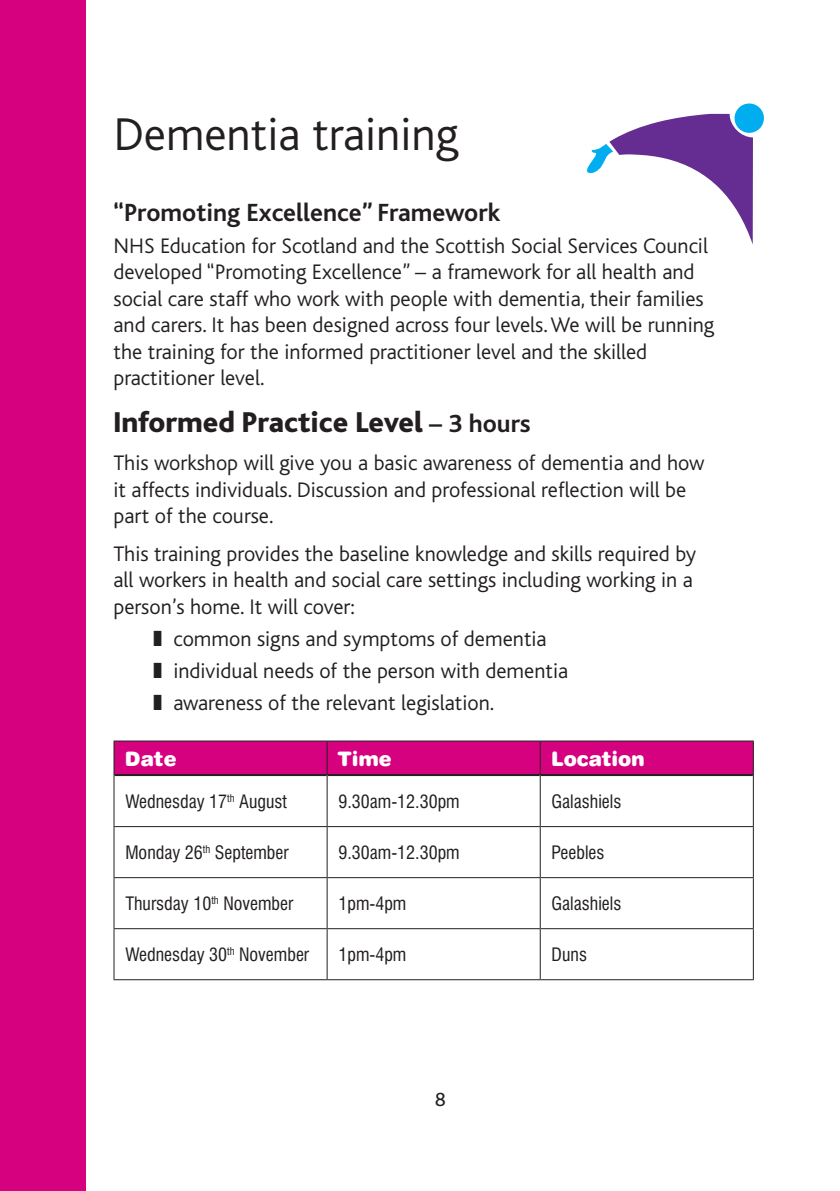
<style>
.page{position:relative;width:840px;height:1191px;background:#fff}
.page>*{position:absolute;margin:0;border:0;box-sizing:border-box;transform-origin:0 0}
.t1{font:300 48px "Bliss";color:#231f20}
.t2{font:800 30px "Bliss";color:#231f20}
.t3{font:700 26px "Bliss";color:#231f20}
.t4{font:300 22px/26.4px "Bliss";color:#231f20}
.t5{font:20px "Swiss 721 BT Black Rounded";letter-spacing:-.005em;color:#fff}
.t6{font:20px "Bliss";color:#231f20}
.t7{font:condensed 18px "Swiss 721 BT";color:#231f20}
.s1{font-weight:700;font-size:26px}
</style>
<div class="page">
<div style="left:0;top:0;width:85px;height:1191px;background:#d6017f"></div>
<div style="left:114px;top:741px;width:638px;height:33px;background:#d6017f"></div>
<hr style="left:114px;top:774px;width:212px;height:2px;background:#231f20">
<hr style="left:327px;top:774px;width:212px;height:2px;background:#231f20">
<hr style="left:540px;top:774px;width:212px;height:2px;background:#231f20">
<hr style="left:113px;top:826px;width:214px;height:1px;background:#231f20">
<hr style="left:327px;top:826px;width:213px;height:1px;background:#231f20">
<hr style="left:540px;top:826px;width:213px;height:1px;background:#231f20">
<hr style="left:113px;top:877px;width:214px;height:1px;background:#231f20">
<hr style="left:327px;top:877px;width:213px;height:1px;background:#231f20">
<hr style="left:540px;top:877px;width:213px;height:1px;background:#231f20">
<hr style="left:113px;top:928px;width:214px;height:1px;background:#231f20">
<hr style="left:327px;top:928px;width:213px;height:1px;background:#231f20">
<hr style="left:540px;top:928px;width:213px;height:1px;background:#231f20">
<hr style="left:113px;top:979px;width:214px;height:1px;background:#231f20">
<hr style="left:327px;top:979px;width:213px;height:1px;background:#231f20">
<hr style="left:540px;top:979px;width:213px;height:1px;background:#231f20">
<hr style="left:113px;top:775px;width:1px;height:51px;background:#231f20">
<hr style="left:113px;top:827px;width:1px;height:50px;background:#231f20">
<hr style="left:113px;top:878px;width:1px;height:50px;background:#231f20">
<hr style="left:113px;top:929px;width:1px;height:50px;background:#231f20">
<hr style="left:326px;top:775px;width:1px;height:51px;background:#231f20">
<hr style="left:539px;top:775px;width:1px;height:51px;background:#231f20">
<hr style="left:752px;top:775px;width:1px;height:51px;background:#231f20">
<hr style="left:326px;top:827px;width:1px;height:50px;background:#231f20">
<hr style="left:539px;top:827px;width:1px;height:50px;background:#231f20">
<hr style="left:752px;top:827px;width:1px;height:50px;background:#231f20">
<hr style="left:326px;top:878px;width:1px;height:50px;background:#231f20">
<hr style="left:539px;top:878px;width:1px;height:50px;background:#231f20">
<hr style="left:752px;top:878px;width:1px;height:50px;background:#231f20">
<hr style="left:326px;top:929px;width:1px;height:50px;background:#231f20">
<hr style="left:539px;top:929px;width:1px;height:50px;background:#231f20">
<hr style="left:752px;top:929px;width:1px;height:50px;background:#231f20">
<hr style="left:326px;top:741px;width:1px;height:34px;background:#231f20">
<hr style="left:539px;top:741px;width:1px;height:34px;background:#231f20">
<hr style="left:113px;top:740px;width:214px;height:1px;background:#231f20">
<hr style="left:113px;top:741px;width:1px;height:34px;background:#231f20">
<hr style="left:327px;top:740px;width:213px;height:1px;background:#231f20">
<hr style="left:540px;top:740px;width:213px;height:1px;background:#231f20">
<hr style="left:752px;top:741px;width:1px;height:34px;background:#231f20">
<div style="left:734px;top:103px;width:29px;height:30px;background:#00aeef;border-radius:50%"></div>
<svg style="left:587px;top:114px;width:165px;height:128px"></svg>
<h1 class="t1" style="left:113px;top:109px;width:346px">Dementia training</h1>
<p class="t3" style="left:113px;top:199px;width:388px">“Promoting Excellence” Framework</p>
<p class="t4" style="left:113px;top:233px;width:602px">NHS Education for Scotland and the Scottish Social Services Council developed “Promoting Excellence” – a framework for all health and social care staff who work with people with dementia, their families and carers. It has been designed across four levels. We will be running the training for the informed practitioner level and the skilled practitioner level.</p>
<h2 class="t2" style="left:113px;top:407px;width:418px">Informed Practice Level <span class="s1">– 3 hours</span></h2>
<p class="t4" style="left:113px;top:450px;width:592px">This workshop will give you a basic awareness of dementia and how it affects individuals. Discussion and professional reflection will be part of the course.</p>
<p class="t4" style="left:113px;top:541px;width:584px">This training provides the baseline knowledge and skills required by all workers in health and social care settings including working in a person’s home. It will cover:</p>
<p class="t4" style="left:153px;top:623px;width:416px;line-height:32px">❚ common signs and symptoms of dementia<br>❚ individual needs of the person with dementia ❚ awareness of the relevant legislation.</p>
<p class="t5" style="left:125px;top:746px;width:53px">Date</p>
<p class="t5" style="left:338px;top:746px;width:55px">Time</p>
<p class="t5" style="left:550px;top:746px;width:95px">Location</p>
<p class="t7" style="left:125px;top:790px;width:163px">Wednesday 17<sup>th</sup> August</p>
<p class="t7" style="left:338px;top:790px;width:123px">9.30am-12.30pm</p>
<p class="t7" style="left:551px;top:790px;width:71px">Galashiels</p>
<p class="t7" style="left:125px;top:841px;width:165px">Monday 26<sup>th</sup> September</p>
<p class="t7" style="left:338px;top:841px;width:123px">9.30am-12.30pm</p>
<p class="t7" style="left:551px;top:841px;width:54px">Peebles</p>
<p class="t7" style="left:125px;top:892px;width:169px">Thursday 10<sup>th</sup> November</p>
<p class="t7" style="left:338px;top:892px;width:69px">1pm-4pm</p>
<p class="t7" style="left:551px;top:892px;width:71px">Galashiels</p>
<p class="t7" style="left:125px;top:943px;width:185px">Wednesday 30<sup>th</sup> November</p>
<p class="t7" style="left:338px;top:943px;width:69px">1pm-4pm</p>
<p class="t7" style="left:551px;top:943px;width:37px">Duns</p>
<p class="t6" style="left:435px;top:1088px;width:12px">8</p>
</div>
